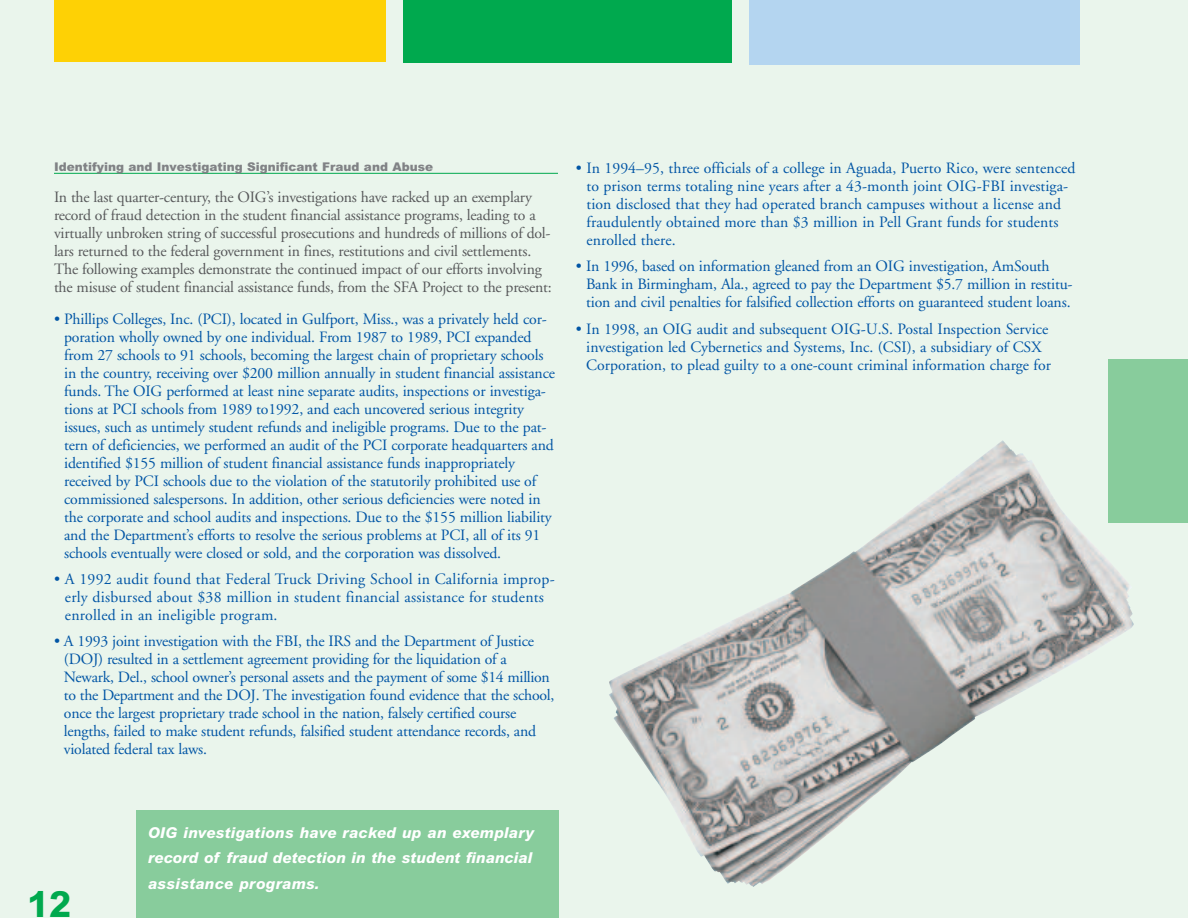
<style>
.page{position:relative;width:1188px;height:918px;background:#eaf5ec}
.page>*{position:absolute;margin:0;border:0;box-sizing:border-box;transform-origin:0 0}
.t1{font:800 36px "Arial";color:#00a94e}
.t2{font:15.75px/18px "Adobe Garamond";letter-spacing:-.01em;color:#0155a5}
.t3{font:15.75px/18px "Adobe Garamond";letter-spacing:-.015em;color:#57585a}
.t4{font:15.75px/18px "Adobe Garamond";letter-spacing:.015em;color:#0155a5}
.t5{font:italic 800 15px/25.5px "Arial";letter-spacing:.005em;color:#fff;text-align:justify}
.t6{font:900 12px "Arial";color:#808285}
</style>
<div class="page">
<div style="left:749px;top:0;width:331px;height:64px;background:#b4d5f0"></div>
<div style="left:403px;top:0;width:329px;height:63px;background:#00a94e"></div>
<div style="left:54px;top:0;width:331px;height:62px;background:#fed105"></div>
<hr style="left:54px;top:173px;width:504px;height:1px;background:#00a94e">
<img style="left:609px;top:440px;width:525px;height:447px">
<div style="left:1109px;top:359px;width:79px;height:164px;background:#88cc9c"></div>
<div style="left:136px;top:810px;width:422px;height:108px;background:#88cc9c"></div>
<p class="t6" style="left:54px;top:159px;width:381px">Identifying and Investigating Significant Fraud and Abuse</p>
<p class="t3" style="left:54px;top:189px;width:499px">In the last quarter-century, the OIG’s investigations have racked up an exemplary record of fraud detection in the student financial assistance programs, leading to a virtually unbroken string of successful prosecutions and hundreds of millions of dol&shy;lars returned to the federal government in fines, restitutions and civil settlements.<br>The following examples demonstrate the continued impact of our efforts involving the misuse of student financial assistance funds, from the SFA Project to the present:</p>
<p class="t2" style="left:64px;top:311px;width:492px;text-indent:-10px">• Phillips Colleges, Inc. (PCI), located in Gulfport, Miss., was a privately held cor&shy;poration wholly owned by one individual. From 1987 to 1989, PCI expanded from 27 schools to 91 schools, becoming the largest chain of proprietary schools in the country, receiving over $200 million annually in student financial assistance funds. The OIG performed at least nine separate audits, inspections or investiga&shy;tions at PCI schools from 1989 to1992, and each uncovered serious integrity issues, such as untimely student refunds and ineligible programs. Due to the pat&shy;tern of deficiencies, we performed an audit of the PCI corporate headquarters and identified $155 million of student financial assistance funds inappropriately received by PCI schools due to the violation of the statutorily prohibited use of commissioned salespersons. In addition, other serious deficiencies were noted in the corporate and school audits and inspections. Due to the $155 million liability and the Department’s efforts to resolve the serious problems at PCI, all of its 91 schools eventually were closed or sold, and the corporation was dissolved.</p>
<p class="t4" style="left:65px;top:571px;width:491px;text-indent:-11px">• A 1992 audit found that Federal Truck Driving School in California improp&shy;erly disbursed about $38 million in student financial assistance for students enrolled in an ineligible program.</p>
<p class="t2" style="left:64px;top:633px;width:492px;text-indent:-10px">• A 1993 joint investigation with the FBI, the IRS and the Department of Justice (DOJ) resulted in a settlement agreement providing for the liquidation of a Newark, Del., school owner’s personal assets and the payment of some $14 million to the Department and the DOJ. The investigation found evidence that the school, once the largest proprietary trade school in the nation, falsely certified course lengths, failed to make student refunds, falsified student attendance records, and violated federal tax laws.</p>
<p class="t2" style="left:586px;top:161px;width:491px;text-indent:-10px">• In 1994–95, three officials of a college in Aguada, Puerto Rico, were sentenced to prison terms totaling nine years after a 43-month joint OIG-FBI investiga&shy;tion disclosed that they had operated branch campuses without a license and fraudulently obtained more than $3 million in Pell Grant funds for students enrolled there.</p>
<p class="t2" style="left:586px;top:259px;width:488px;text-indent:-10px">• In 1996, based on information gleaned from an OIG investigation, AmSouth<br>Bank in Birmingham, Ala., agreed to pay the Department $5.7 million in restitu&shy;tion and civil penalties for falsified collection efforts on guaranteed student loans.</p>
<p class="t2" style="left:586px;top:321px;width:466px;text-indent:-10px">• In 1998, an OIG audit and subsequent OIG-U.S. Postal Inspection Service investigation led Cybernetics and Systems, Inc. (CSI), a subsidiary of CSX<br>Corporation, to plead guilty to a one-count criminal information charge for</p>
<h1 class="t1" style="left:27px;top:883px;width:46px">12</h1>
<p class="t5" style="left:148px;top:820px;width:388px">OIG investigations have racked up an exemplary record of fraud detection in the student financial assistance programs.</p>
</div>
